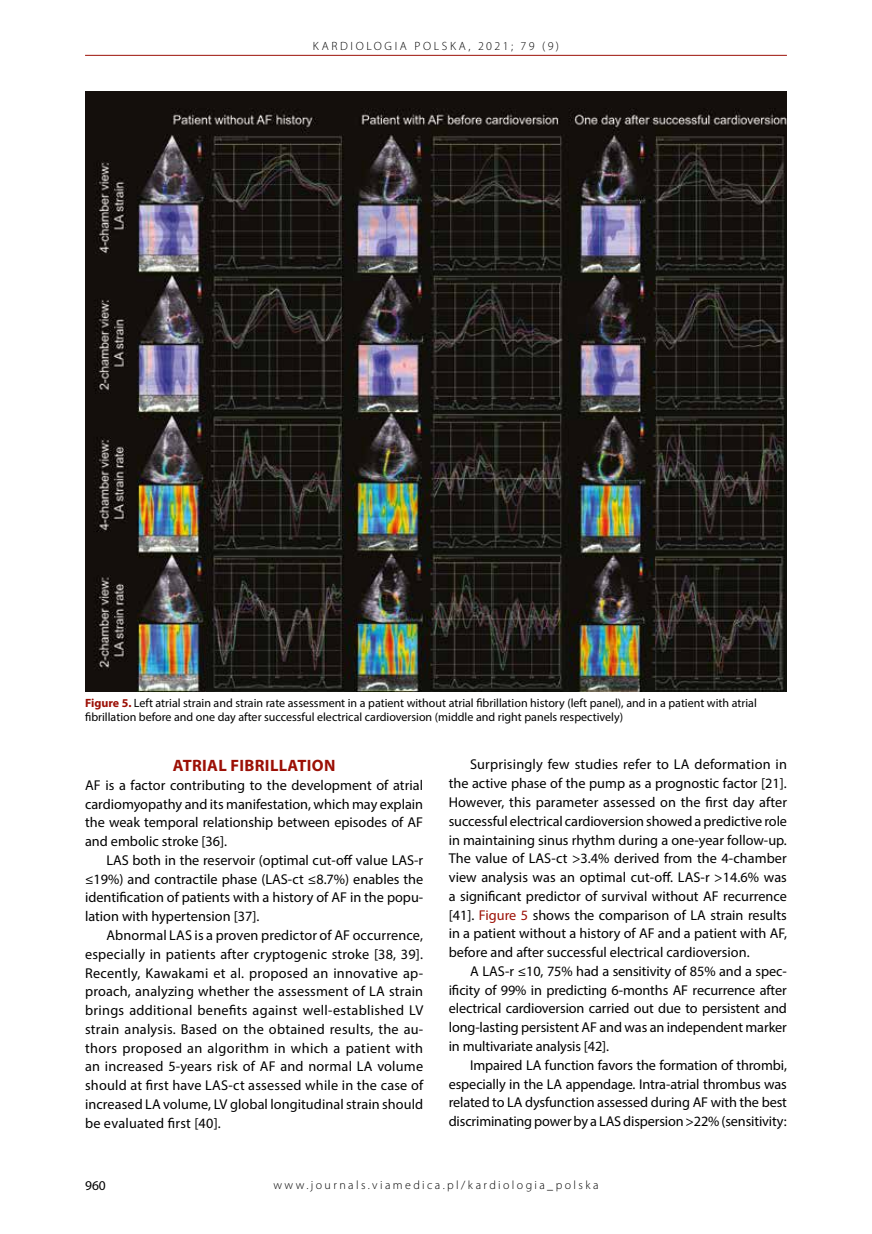
<style>
.page{position:relative;width:872px;height:1234px;background:#fff}
.page>*{position:absolute;margin:0;border:0;box-sizing:border-box;transform-origin:0 0}
.t1{font:700 16.5px "Myriad Pro";letter-spacing:.02em;color:#9c1006}
.t2{font:14.25px/18.8px "Myriad Pro";color:#000;text-align:justify}
.t3{font:13.5px "Myriad Pro";color:#000}
.t4{font:12px/14.4px "Myriad Pro";color:#000}
.t5{font:300 12px "Myriad Pro";letter-spacing:.2em;color:#000}
.t6{font:300 12px "Myriad Pro";letter-spacing:.22em;color:#000}
.s1{font-weight:700;color:#9c1006}
.s2{color:#9c1006}
</style>
<div class="page">
<hr style="left:85px;top:55px;width:702px;height:1px;background:#9c1006">
<img style="left:85px;top:91px;width:702px;height:600px">
<p class="t6" style="left:313px;top:40px;width:248px">KARDIOLOGIA POLSKA, 2021; 79 (9)</p>
<p class="t4" style="left:85px;top:695px;width:673px"><span class="s1">FIGURE 5.</span> Left atrial strain and strain rate assessment in a patient without atrial fibrillation history (left panel), and in a patient with atrial fibrillation before and one day after successful electrical cardioversion (middle and right panels respectively)</p>
<p class="t1" style="left:173px;top:754px;width:164px">ATRIAL FIBRILLATION</p>
<p class="t2" style="left:85px;top:775px;width:340px">AF is a factor contributing to the development of atrial cardiomyopathy and its manifestation, which may explain the weak temporal relationship between episodes of AF and embolic stroke [36].</p>
<p class="t2" style="left:85px;top:850px;width:340px;text-indent:21px">LAS both in the reservoir (optimal cut-off value LAS-r ≤19%) and contractile phase (LAS-ct ≤8.7%) enables the identification of patients with a history of AF in the popu&shy;lation with hypertension [37].</p>
<p class="t2" style="left:85px;top:925px;width:340px;text-indent:21px">Abnormal LAS is a proven predictor of AF occurrence, especially in patients after cryptogenic stroke [38, 39].<br>Recently, Kawakami et al. proposed an innovative ap&shy;proach, analyzing whether the assessment of LA strain brings additional benefits against well-established LV strain analysis. Based on the obtained results, the au&shy;thors proposed an algorithm in which a patient with an increased 5-years risk of AF and normal LA volume should at first have LAS-ct assessed while in the case of increased LA volume, LV global longitudinal strain should be evaluated first [40].</p>
<p class="t2" style="left:449px;top:755px;width:340px;text-indent:21px">Surprisingly few studies refer to LA deformation in the active phase of the pump as a prognostic factor [21].<br>However, this parameter assessed on the first day after successful electrical cardioversion showed a predictive role in maintaining sinus rhythm during a one-year follow-up.<br>The value of LAS-ct &gt;3.4% derived from the 4-chamber view analysis was an optimal cut-off. LAS-r &gt;14.6% was a significant predictor of survival without AF recurrence [41]. <span class="s2">Figure 5</span> shows the comparison of LA strain results in a patient without a history of AF and a patient with AF, before and after successful electrical cardioversion.</p>
<p class="t2" style="left:449px;top:961px;width:340px;text-indent:21px">A LAS-r ≤10, 75% had a sensitivity of 85% and a spec&shy;ificity of 99% in predicting 6-months AF recurrence after electrical cardioversion carried out due to persistent and long-lasting persistent AF and was an independent marker in multivariate analysis [42].</p>
<p class="t2" style="left:449px;top:1055px;width:340px;text-indent:21px">Impaired LA function favors the formation of thrombi, especially in the LA appendage. Intra-atrial thrombus was related to LA dysfunction assessed during AF with the best discriminating power by a LAS dispersion &gt;22% (sensitivity:</p>
<p class="t3" style="left:85px;top:1176px;width:22px">960</p>
<p class="t5" style="left:273px;top:1177px;width:327px">www.journals.viamedica.pl/kardiologia_polska</p>
</div>
